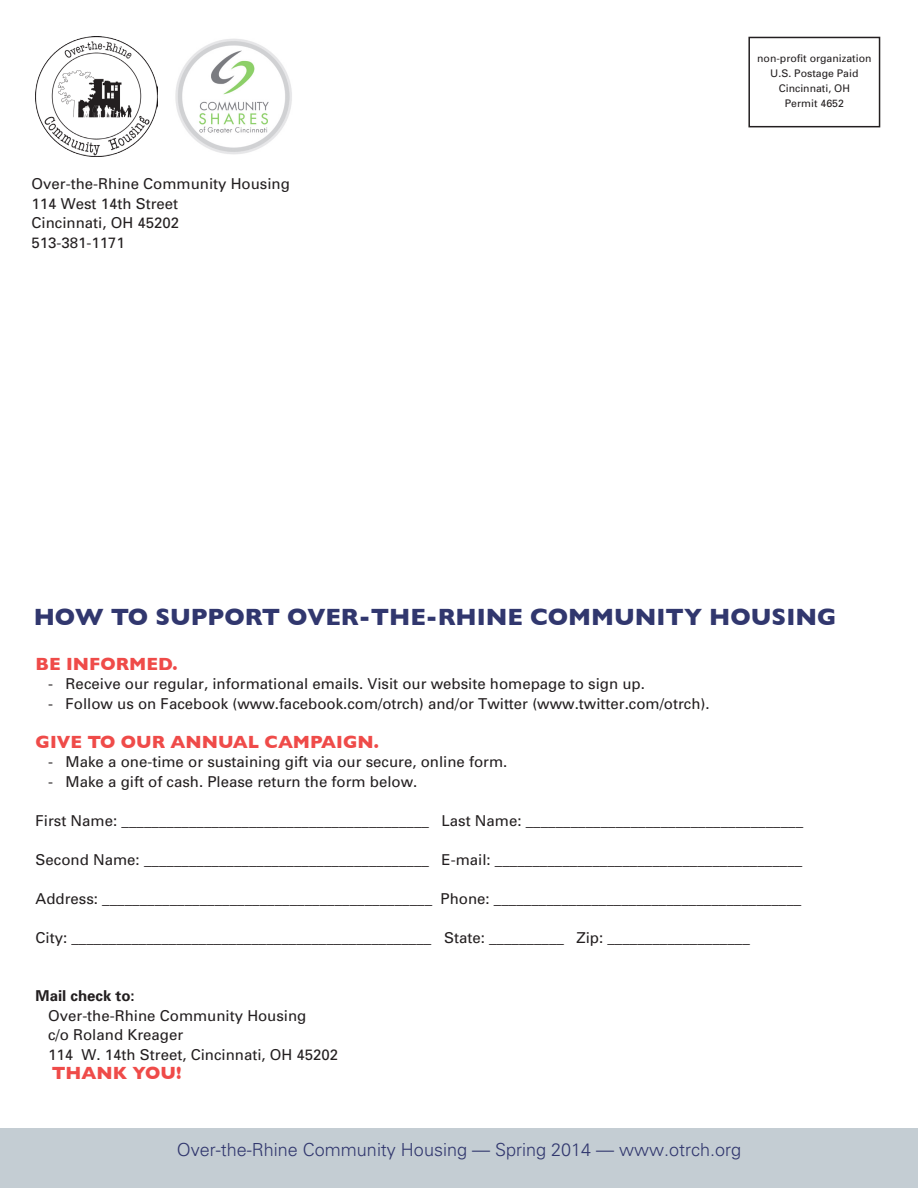
<style>
.page{position:relative;width:918px;height:1188px;background:#fff}
.page>*{position:absolute;margin:0;border:0;box-sizing:border-box;transform-origin:0 0}
.t1{font:700 24px "Gill Sans";color:#31376e}
.t2{font:300 18px "Univers";color:#31376e}
.t3{font:700 18px "Gill Sans";color:#ef4b49}
.t4{font:15px "Univers";color:#231f20}
.t5{font:700 15px "Univers";color:#231f20}
.t6{font:10.5px "Univers";color:#231f20}
</style>
<div class="page">
<img style="left:36px;top:37px;width:122px;height:120px">
<div style="left:748px;top:37px;width:132px;height:90px;border:2px solid #231f20"></div>
<div style="left:0;top:1128px;width:918px;height:60px;background:#c4cdd3"></div>
<img style="left:175px;top:39px;width:117px;height:115px">
<p class="t4" style="left:32px;top:175px;width:260px">Over-the-Rhine Community Housing</p>
<p class="t4" style="left:32px;top:194px;width:148px">114 West 14th Street</p>
<p class="t4" style="left:32px;top:214px;width:149px">Cincinnati, OH 45202</p>
<p class="t4" style="left:32px;top:233px;width:95px">513-381-1171</p>
<p class="t6" style="left:757px;top:52px;width:116px">non-profit organization</p>
<p class="t6" style="left:770px;top:67px;width:90px">U.S. Postage Paid</p>
<p class="t6" style="left:779px;top:82px;width:73px">Cincinnati, OH</p>
<p class="t6" style="left:785px;top:97px;width:60px">Permit 4652</p>
<p class="t1" style="left:34px;top:603px;width:804px">HOW TO SUPPORT OVER-THE-RHINE COMMUNITY HOUSING</p>
<p class="t3" style="left:36px;top:653px;width:143px">BE INFORMED.</p>
<p class="t4" style="left:48px;top:674px;width:598px">- Receive our regular, informational emails. Visit our website homepage to sign up.</p>
<p class="t4" style="left:48px;top:694px;width:663px">- Follow us on Facebook (www.facebook.com/otrch) and/or Twitter (www.twitter.com/otrch).</p>
<p class="t3" style="left:36px;top:731px;width:345px">GIVE TO OUR ANNUAL CAMPAIGN.</p>
<p class="t4" style="left:48px;top:752px;width:461px">- Make a one-time or sustaining gift via our secure, online form.</p>
<p class="t4" style="left:48px;top:772px;width:371px">- Make a gift of cash. Please return the form below.</p>
<p class="t4" style="left:36px;top:811px;width:769px">First Name: _________________________________________ Last Name: _____________________________________</p>
<p class="t4" style="left:36px;top:850px;width:768px">Second Name: ______________________________________ E-mail: _________________________________________</p>
<p class="t4" style="left:36px;top:889px;width:767px">Address: ____________________________________________ Phone: _________________________________________</p>
<p class="t4" style="left:36px;top:928px;width:716px">City: ________________________________________________ State: __________ Zip: ___________________</p>
<p class="t5" style="left:36px;top:986px;width:101px">Mail check to:</p>
<p class="t4" style="left:48px;top:1006px;width:260px">Over-the-Rhine Community Housing</p>
<p class="t4" style="left:48px;top:1025px;width:137px">c/o Roland Kreager</p>
<p class="t4" style="left:48px;top:1045px;width:292px">114 W. 14th Street, Cincinnati, OH 45202</p>
<p class="t3" style="left:52px;top:1062px;width:131px">THANK YOU!</p>
<p class="t2" style="left:177px;top:1139px;width:566px">Over-the-Rhine Community Housing — Spring 2014 — www.otrch.org</p>
</div>
